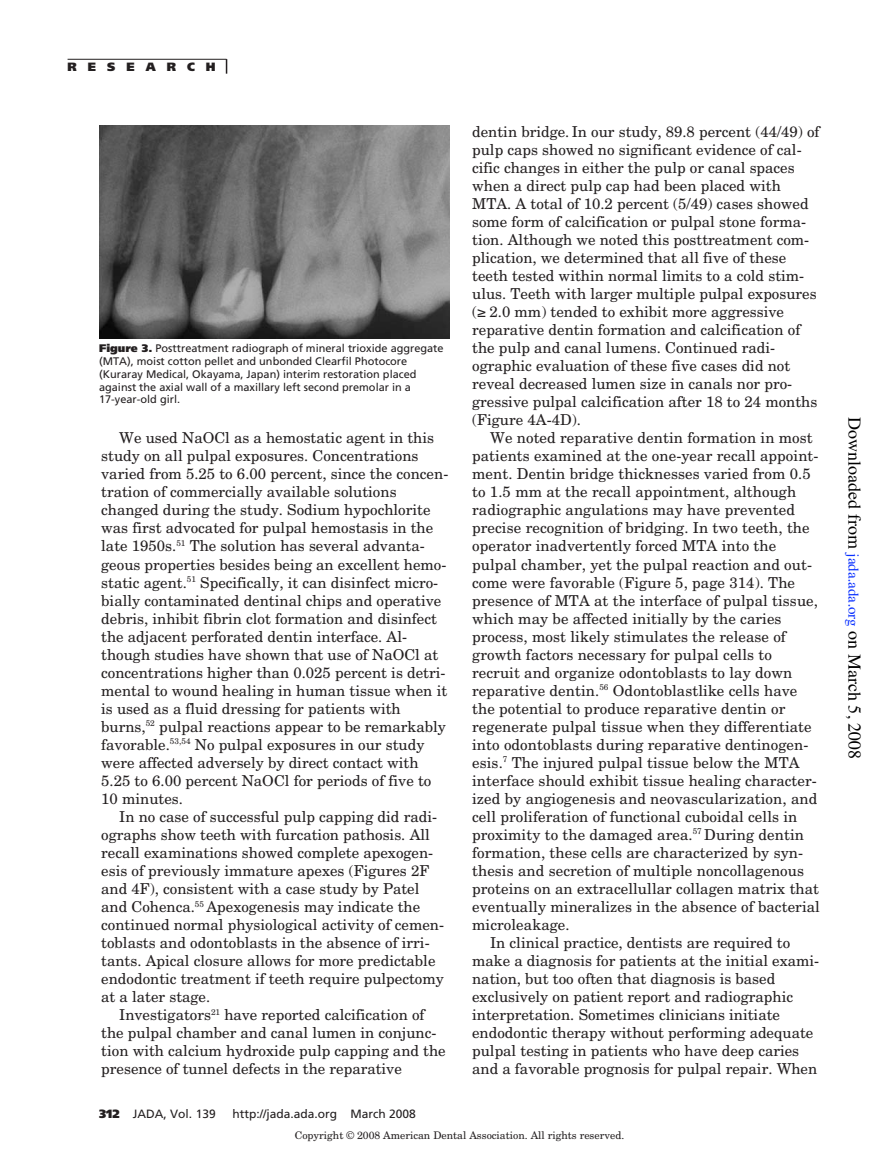
<style>
.page{position:relative;width:879px;height:1176px;background:#fff}
.page>*{position:absolute;margin:0;border:0;box-sizing:border-box;transform-origin:0 0}
.t1{font:18px "Times";color:#000}
.t2{font:15px/18px "New Century Schlbk";color:#231f20}
.t3{font:15px "Times";color:#0a31ff}
.t4{font:12px "Frutiger";color:#231f20}
.t5{font:900 12px "Frutiger";letter-spacing:.915em;color:#231f20}
.t6{font:10.95px/12.8px "Frutiger";color:#231f20}
.t7{font:10.5px "New Century Schlbk";color:#231f20}
.s1{font-weight:900}
.s2{font-family:"Helvetica"}
</style>
<div class="page">
<svg style="left:67px;top:58px;width:383px;height:281px"></svg>
<p class="t5" style="left:68px;top:59px;width:149px">RESEARCH</p>
<p class="t6" style="left:99px;top:342px;width:346px"><span class="s1">Figure 3.</span> Posttreatment radiograph of mineral trioxide aggregate (MTA), moist cotton pellet and unbonded Clearfil Photocore (Kuraray Medical, Okayama, Japan) interim restoration placed against the axial wall of a maxillary left second premolar in a 17-year-old girl.</p>
<p class="t2" style="left:101px;top:428px;width:348px;text-indent:18px">We used NaOCl as a hemostatic agent in this study on all pulpal exposures. Concentrations varied from 5.25 to 6.00 percent, since the concen&shy;tration of commercially available solutions changed during the study. Sodium hypochlorite was first advocated for pulpal hemostasis in the late 1950s.<sup>51</sup> The solution has several advanta&shy;geous properties besides being an excellent hemo&shy;static agent.<sup>51</sup> Specifically, it can disinfect micro&shy;bially contaminated dentinal chips and operative debris, inhibit fibrin clot formation and disinfect the adjacent perforated dentin interface. Al&shy;though studies have shown that use of NaOCl at concentrations higher than 0.025 percent is detri&shy;mental to wound healing in human tissue when it is used as a fluid dressing for patients with burns,<sup>52</sup> pulpal reactions appear to be remarkably favorable.<sup>53,54</sup> No pulpal exposures in our study were affected adversely by direct contact with 5.25 to 6.00 percent NaOCl for periods of five to 10 minutes.</p>
<p class="t2" style="left:101px;top:806px;width:344px;text-indent:18px">In no case of successful pulp capping did radi&shy;ographs show teeth with furcation pathosis. All recall examinations showed complete apexogen&shy;esis of previously immature apexes (Figures 2F and 4F), consistent with a case study by Patel and Cohenca.<sup>55</sup> Apexogenesis may indicate the continued normal physiological activity of cemen&shy;toblasts and odontoblasts in the absence of irri&shy;tants. Apical closure allows for more predictable endodontic treatment if teeth require pulpectomy at a later stage.</p>
<p class="t2" style="left:101px;top:1004px;width:346px;text-indent:18px">Investigators<sup>21</sup> have reported calcification of the pulpal chamber and canal lumen in conjunc&shy;tion with calcium hydroxide pulp capping and the presence of tunnel defects in the reparative</p>
<p class="t4" style="left:99px;top:1106px;width:118px"><span class="s1">312</span> JADA, Vol. 139</p>
<p class="t4" style="left:232px;top:1106px;width:185px">http://jada.ada.org March 2008</p>
<p class="t2" style="left:472px;top:122px;width:349px">dentin bridge. In our study, 89.8 percent (44/49) of pulp caps showed no significant evidence of cal&shy;cific changes in either the pulp or canal spaces when a direct pulp cap had been placed with MTA. A total of 10.2 percent (5/49) cases showed some form of calcification or pulpal stone forma&shy;tion. Although we noted this posttreatment com&shy;plication, we determined that all five of these teeth tested within normal limits to a cold stim&shy;ulus. Teeth with larger multiple pulpal exposures (<span class="s2">≥</span> 2.0 mm) tended to exhibit more aggressive reparative dentin formation and calcification of the pulp and canal lumens. Continued radi&shy;ographic evaluation of these five cases did not reveal decreased lumen size in canals nor pro&shy;gressive pulpal calcification after 18 to 24 months (Figure 4A-4D).</p>
<p class="t2" style="left:490px;top:428px;width:324px">We noted reparative dentin formation in most</p>
<p class="t2" style="left:472px;top:446px;width:347px">patients examined at the one-year recall appoint-</p>
<p class="t2" style="left:472px;top:464px;width:340px">ment. Dentin bridge thicknesses varied from 0.5</p>
<p class="t2" style="left:472px;top:482px;width:325px">to 1.5 mm at the recall appointment, although</p>
<p class="t2" style="left:472px;top:500px;width:324px">radiographic angulations may have prevented</p>
<p class="t2" style="left:472px;top:518px;width:339px">precise recognition of bridging. In two teeth, the</p>
<p class="t2" style="left:472px;top:536px;width:305px">operator inadvertently forced MTA into the</p>
<p class="t2" style="left:472px;top:554px;width:341px">pulpal chamber, yet the pulpal reaction and out-</p>
<p class="t2" style="left:472px;top:572px;width:324px">come were favorable (Figure 5, page 314). The</p>
<p class="t2" style="left:472px;top:590px;width:347px">presence of MTA at the interface of pulpal tissue,</p>
<p class="t2" style="left:472px;top:608px;width:311px">which may be affected initially by the caries</p>
<p class="t2" style="left:472px;top:626px;width:315px">process, most likely stimulates the release of</p>
<p class="t2" style="left:472px;top:644px;width:301px">growth factors necessary for pulpal cells to</p>
<p class="t2" style="left:472px;top:662px;width:321px">recruit and organize odontoblasts to lay down</p>
<p class="t2" style="left:472px;top:680px;width:326px">reparative dentin.<sup>56</sup> Odontoblastlike cells have</p>
<p class="t2" style="left:472px;top:698px;width:314px">the potential to produce reparative dentin or</p>
<p class="t2" style="left:472px;top:716px;width:341px">regenerate pulpal tissue when they differentiate</p>
<p class="t2" style="left:472px;top:734px;width:337px">into odontoblasts during reparative dentinogen-</p>
<p class="t2" style="left:472px;top:752px;width:329px">esis.<sup>7</sup> The injured pulpal tissue below the MTA</p>
<p class="t2" style="left:472px;top:770px;width:346px">interface should exhibit tissue healing character-</p>
<p class="t2" style="left:472px;top:788px;width:346px">ized by angiogenesis and neovascularization, and</p>
<p class="t2" style="left:472px;top:806px;width:326px">cell proliferation of functional cuboidal cells in</p>
<p class="t2" style="left:472px;top:824px;width:333px">proximity to the damaged area.<sup>57</sup> During dentin</p>
<p class="t2" style="left:472px;top:842px;width:332px">formation, these cells are characterized by syn-</p>
<p class="t2" style="left:472px;top:860px;width:333px">thesis and secretion of multiple noncollagenous</p>
<p class="t2" style="left:472px;top:878px;width:348px">proteins on an extracellullar collagen matrix that</p>
<p class="t2" style="left:472px;top:896px;width:349px">eventually mineralizes in the absence of bacterial</p>
<p class="t2" style="left:472px;top:914px;width:99px">microleakage.</p>
<p class="t2" style="left:490px;top:932px;width:301px">In clinical practice, dentists are required to</p>
<p class="t2" style="left:472px;top:950px;width:348px">make a diagnosis for patients at the initial exami-</p>
<p class="t2" style="left:472px;top:968px;width:304px">nation, but too often that diagnosis is based</p>
<p class="t2" style="left:472px;top:986px;width:322px">exclusively on patient report and radiographic</p>
<p class="t2" style="left:472px;top:1004px;width:309px">interpretation. Sometimes clinicians initiate</p>
<p class="t2" style="left:472px;top:1022px;width:342px">endodontic therapy without performing adequate</p>
<p class="t2" style="left:472px;top:1040px;width:328px">pulpal testing in patients who have deep caries</p>
<p class="t2" style="left:472px;top:1058px;width:346px">and a favorable prognosis for pulpal repair. When</p>
<p class="t7" style="left:294px;top:1127px;width:331px">Copyright © 2008 American Dental Association. All rights reserved.</p>
<p class="t1" style="left:861px;top:417px;width:133px;rotate:90deg">Downloaded from</p>
<p class="t3" style="left:859px;top:553px;width:75px;rotate:90deg">jada.ada.org</p>
<p class="t1" style="left:861px;top:631px;width:129px;rotate:90deg">on March 5, 2008</p>
</div>
